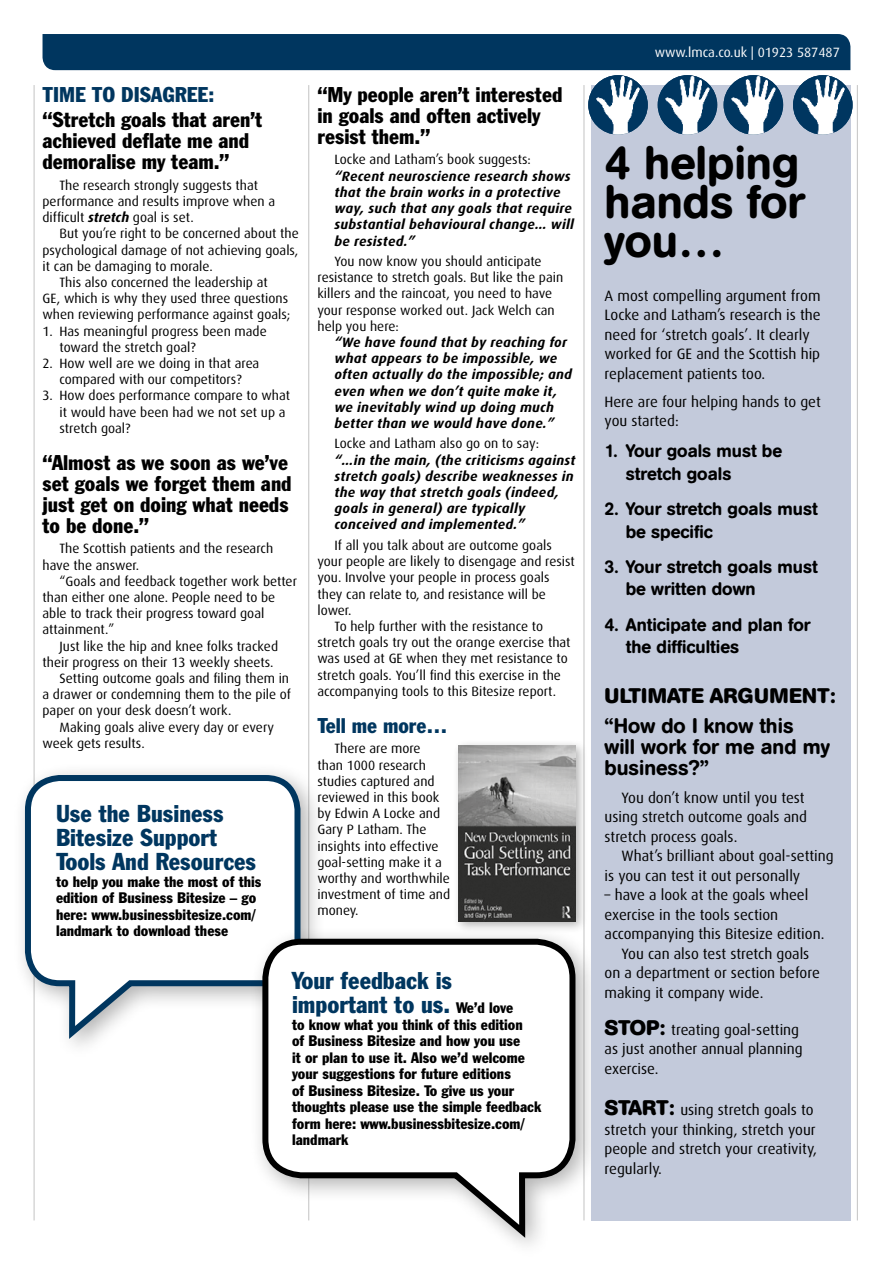
<style>
.page{position:relative;width:893px;height:1263px;background:#fff}
.page>*{position:absolute;margin:0;border:0;box-sizing:border-box;transform-origin:0 0}
.t1{font:500 46.5px/39px "AG Buch Rounded BQ";color:#000}
.t2{font:condensed 24px/24px "Franklin Gothic BT";color:#00365f}
.t3{font:condensed 21px/21px "Franklin Gothic BT";color:#000}
.t4{font:500 21px/21px "AG Buch Rounded BQ";color:#000}
.t5{font:condensed 21px "Franklin Gothic BT";color:#00365f}
.t6{font:700 21px "AG Buch Rounded BQ";letter-spacing:.01em;color:#000}
.t7{font:500 18px/22.5px "AG Buch Rounded BQ";color:#000}
.t8{font:15px/19.5px "Dax";color:#000}
.t9{font:condensed 15px/16.5px "Franklin Gothic BT";color:#000}
.t10{font:13.5px/16.2px "Dax";color:#000}
.t11{font:italic 700 13.5px/16.2px "Dax";letter-spacing:.02em;color:#000}
.t12{font:13.5px "Dax";color:#fff}
.s1{font-weight:700;font-style:italic}
.s2{font-size:15px;color:#000}
.s3{font-family:"AG Buch Rounded BQ";font-weight:700;font-size:21px}
</style>
<div class="page">
<div style="left:43px;top:34px;width:807px;height:36px;background:#00365f"></div>
<hr style="left:308px;top:85px;width:1px;height:1135px;background:#c6c6c6">
<hr style="left:583px;top:85px;width:1px;height:1135px;background:#c6c6c6">
<hr style="left:34px;top:85px;width:1px;height:1135px;background:#c6c6c6">
<hr style="left:857px;top:85px;width:1px;height:1135px;background:#c6c6c6">
<div style="left:12px;top:762px;width:313px;height:299px;background:#000;opacity:.3"></div>
<svg style="left:22px;top:772px;width:281px;height:273px"></svg>
<div style="left:249px;top:925px;width:351px;height:335px;background:#000;opacity:.3"></div>
<svg style="left:259px;top:936px;width:319px;height:308px"></svg>
<div style="left:592px;top:85px;width:259px;height:1135px;background:#c3cadb"></div>
<img style="left:588px;top:75px;width:60px;height:60px;border-radius:30px">
<img style="left:658px;top:75px;width:59px;height:60px;border-radius:30px">
<img style="left:724px;top:75px;width:59px;height:60px;border-radius:30px">
<img style="left:793px;top:75px;width:60px;height:60px;border-radius:30px">
<div style="left:452px;top:739px;width:136px;height:194px;background:#000;opacity:.3"></div>
<img style="left:458px;top:745px;width:117px;height:176px">
<h3 class="t5" style="left:43px;top:81px;width:173px">TIME TO DISAGREE:</h3>
<h3 class="t3" style="left:43px;top:109px;width:221px">“Stretch goals that aren’t achieved deflate me and demoralise my team.”</h3>
<p class="t10" style="left:43px;top:177px;width:234px;text-indent:17px">The research strongly suggests that performance and results improve when a difficult <span class="s1">stretch</span> goal is set.</p>
<p class="t10" style="left:60px;top:226px;width:241px">But you’re right to be concerned about the</p>
<p class="t10" style="left:43px;top:242px;width:257px">psychological damage of not achieving goals,</p>
<p class="t10" style="left:43px;top:258px;width:172px">it can be damaging to morale.</p>
<p class="t10" style="left:60px;top:274px;width:210px">This also concerned the leadership at</p>
<p class="t10" style="left:43px;top:290px;width:247px">GE, which is why they used three questions</p>
<p class="t10" style="left:43px;top:307px;width:249px">when reviewing performance against goals;</p>
<p class="t10" style="left:60px;top:323px;width:209px;text-indent:-17px">1. Has meaningful progress been made toward the stretch goal?</p>
<p class="t10" style="left:43px;top:355px;width:218px;text-align:center">2. How well are we doing in that area compared with our competitors?</p>
<p class="t10" style="left:60px;top:388px;width:232px;text-indent:-17px">3. How does performance compare to what it would have been had we not set up a stretch goal?</p>
<h3 class="t3" style="left:43px;top:451px;width:251px">“Almost as we soon as we’ve set goals we forget them and just get on doing what needs to be done.”</h3>
<p class="t10" style="left:43px;top:541px;width:232px;text-indent:17px">The Scottish patients and the research have the answer.</p>
<p class="t10" style="left:43px;top:573px;width:256px;text-indent:17px">“Goals and feedback together work better than either one alone. People need to be able to track their progress toward goal attainment.”</p>
<p class="t10" style="left:60px;top:638px;width:220px">Just like the hip and knee folks tracked</p>
<p class="t10" style="left:43px;top:654px;width:233px">their progress on their 13 weekly sheets.</p>
<p class="t10" style="left:60px;top:670px;width:231px">Setting outcome goals and filing them in</p>
<p class="t10" style="left:43px;top:687px;width:250px">a drawer or condemning them to the pile of</p>
<p class="t10" style="left:43px;top:703px;width:191px">paper on your desk doesn’t work.</p>
<p class="t10" style="left:60px;top:719px;width:216px">Making goals alive every day or every</p>
<p class="t10" style="left:43px;top:735px;width:104px">week gets results.</p>
<h2 class="t2" style="left:56px;top:801px;width:202px">Use the Business<br>Bitesize Support<br>Tools And Resources</h2>
<p class="t9" style="left:56px;top:873px;width:207px">to help you make the most of this edition of Business Bitesize – go here: www.businessbitesize.com/ landmark to download these</p>
<h3 class="t3" style="left:317px;top:83px;width:246px">“My people aren’t interested in goals and often actively resist them.”</h3>
<p class="t10" style="left:334px;top:152px;width:198px">Locke and Latham’s book suggests:</p>
<p class="t11" style="left:334px;top:168px;width:241px">“Recent neuroscience research shows that the brain works in a protective way, such that any goals that require substantial behavioural change… will be resisted.”</p>
<p class="t10" style="left:317px;top:253px;width:247px;text-indent:17px">You now know you should anticipate resistance to stretch goals. But like the pain killers and the raincoat, you need to have your response worked out. Jack Welch can help you here:</p>
<p class="t11" style="left:334px;top:334px;width:239px">“We have found that by reaching for what appears to be impossible, we often actually do the impossible; and even when we don’t quite make it, we inevitably wind up doing much better than we would have done.”</p>
<p class="t10" style="left:334px;top:436px;width:206px">Locke and Latham also go on to say:</p>
<p class="t11" style="left:334px;top:452px;width:242px">“…in the main, (the criticisms against stretch goals) describe weaknesses in the way that stretch goals (indeed, goals in general) are typically conceived and implemented.”</p>
<p class="t10" style="left:334px;top:537px;width:219px">If all you talk about are outcome goals</p>
<p class="t10" style="left:317px;top:553px;width:259px">your people are likely to disengage and resist</p>
<p class="t10" style="left:317px;top:570px;width:233px">you. Involve your people in process goals</p>
<p class="t10" style="left:317px;top:586px;width:230px">they can relate to, and resistance will be</p>
<p class="t10" style="left:317px;top:602px;width:36px">lower.</p>
<p class="t10" style="left:334px;top:618px;width:210px">To help further with the resistance to</p>
<p class="t10" style="left:317px;top:634px;width:255px">stretch goals try out the orange exercise that</p>
<p class="t10" style="left:317px;top:651px;width:252px">was used at GE when they met resistance to</p>
<p class="t10" style="left:317px;top:667px;width:245px">stretch goals. You’ll find this exercise in the</p>
<p class="t10" style="left:317px;top:683px;width:240px">accompanying tools to this Bitesize report.</p>
<h3 class="t5" style="left:317px;top:712px;width:131px">Tell me more…</h3>
<p class="t10" style="left:317px;top:741px;width:134px;text-indent:17px">There are more<br>than 1000 research studies captured and reviewed in this book by Edwin A Locke and<br>Gary P Latham. The insights into effective goal-setting make it a worthy and worthwhile investment of time and money.</p>
<h2 class="t2" style="left:292px;top:968px;width:223px">Your feedback is important to us. <span class="s2">We’d love</span></h2>
<p class="t9" style="left:292px;top:1016px;width:251px">to know what you think of this edition<br>of Business Bitesize and how you use<br>it or plan to use it. Also we’d welcome your suggestions for future editions<br>of Business Bitesize. To give us your thoughts please use the simple feedback form here: www.businessbitesize.com/ landmark</p>
<p class="t12" style="left:655px;top:45px;width:187px">www.lmca.co.uk | 01923 587487</p>
<h1 class="t1" style="left:604px;top:144px;width:202px">4 helping hands for you…</h1>
<p class="t8" style="left:604px;top:286px;width:218px">A most compelling argument from<br>Locke and Latham’s research is the need for ‘stretch goals’. It clearly worked for GE and the Scottish hip replacement patients too.</p>
<p class="t8" style="left:604px;top:392px;width:218px">Here are four helping hands to get you started:</p>
<h3 class="t7" style="left:626px;top:440px;width:158px;text-indent:-21px">1. Your goals must be stretch goals</h3>
<h3 class="t7" style="left:626px;top:498px;width:193px;text-indent:-21px">2. Your stretch goals must be specific</h3>
<h3 class="t7" style="left:626px;top:556px;width:193px;text-indent:-21px">3. Your stretch goals must be written down</h3>
<h3 class="t7" style="left:626px;top:613px;width:186px;text-indent:-21px">4. Anticipate and plan for the difficulties</h3>
<h3 class="t6" style="left:604px;top:684px;width:232px">ULTIMATE ARGUMENT:</h3>
<h3 class="t4" style="left:604px;top:715px;width:227px">“How do I know this<br>will work for me and my business?”</h3>
<p class="t8" style="left:604px;top:788px;width:204px;text-indent:17px">You don’t know until you test using stretch outcome goals and stretch process goals.</p>
<p class="t8" style="left:604px;top:846px;width:231px;text-indent:17px">What’s brilliant about goal-setting is you can test it out personally</p>
<p class="t8" style="left:604px;top:885px;width:205px">– have a look at the goals wheel</p>
<p class="t8" style="left:604px;top:905px;width:175px">exercise in the tools section</p>
<p class="t8" style="left:604px;top:924px;width:221px">accompanying this Bitesize edition.</p>
<p class="t8" style="left:621px;top:944px;width:189px">You can also test stretch goals</p>
<p class="t8" style="left:604px;top:963px;width:217px">on a department or section before</p>
<p class="t8" style="left:604px;top:983px;width:160px">making it company wide.</p>
<p class="t8" style="left:604px;top:1020px;width:200px"><span class="s3">STOP:</span> treating goal-setting as just another annual planning exercise.</p>
<p class="t8" style="left:604px;top:1100px;width:214px"><span class="s3">START:</span> using stretch goals to stretch your thinking, stretch your people and stretch your creativity, regularly.</p>
</div>
